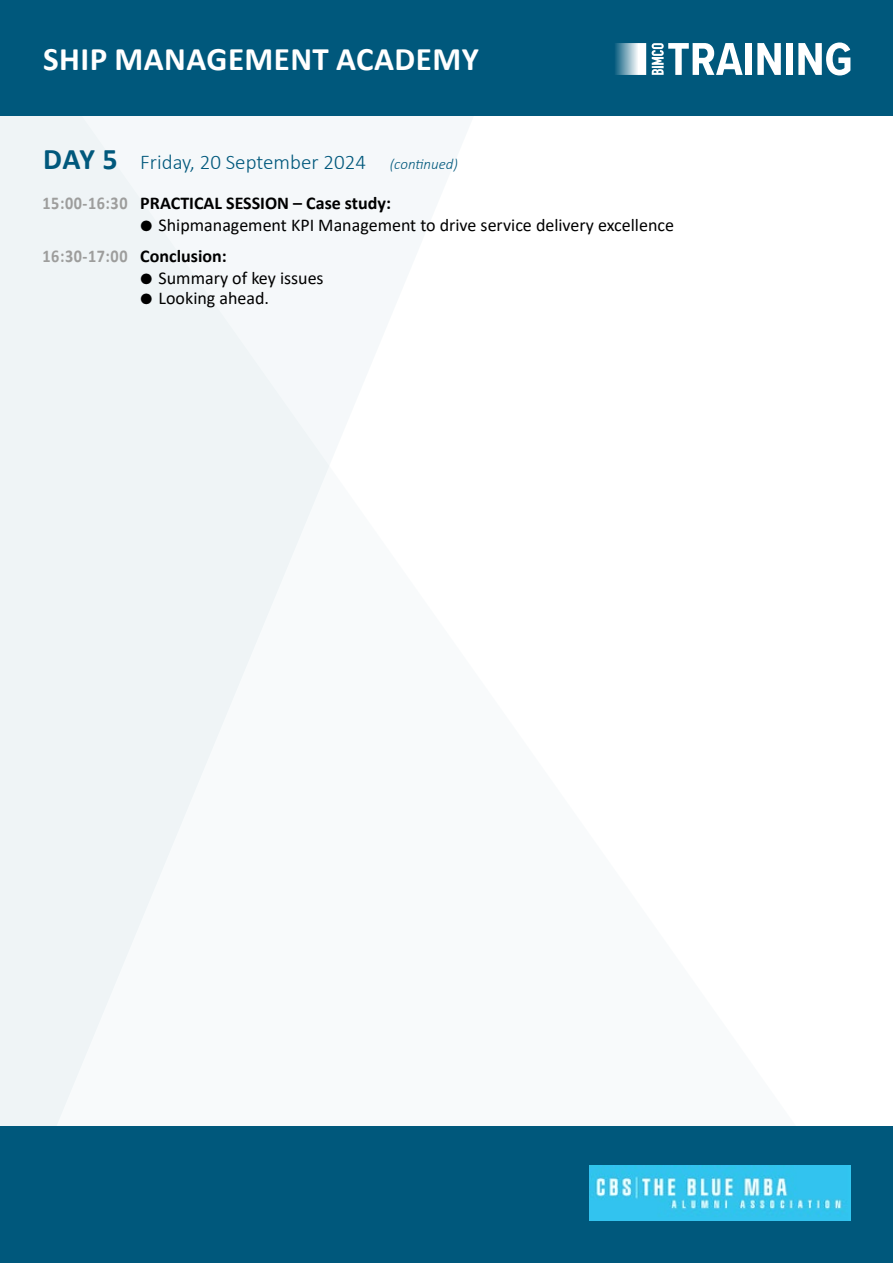
<style>
.page{position:relative;width:893px;height:1263px;background:#fff}
.page>*{position:absolute;margin:0;border:0;box-sizing:border-box;transform-origin:0 0}
.t1{font:700 33px "Calibri";letter-spacing:.015em;color:#fff}
.t2{font:300 21px "Calibri";color:#00587c}
.t3{font:18px/30.5px "Calibri";color:#000}
.t4{font:700 18px "Calibri";color:#000}
.s1{font-weight:700;font-size:30px}
.s2{font-style:italic;font-size:15px}
.s3{color:#9d9d9c}
.s4{font-family:"Proxima Nova Cond"}
.s5{font-weight:700;color:#9d9d9c}
.s6{font-weight:700}
</style>
<div class="page">
<svg style="left:0;top:115px;width:329px;height:1012px;fill:#eff4f6"></svg>
<div style="left:0;top:0;width:893px;height:115px;background:#00587c"></div>
<div style="left:0;top:1127px;width:893px;height:136px;background:#00587c"></div>
<div style="left:745px;top:43px;width:7px;height:32px;background:#fff"></div>
<svg style="left:757px;top:43px;width:24px;height:32px"></svg>
<div style="left:786px;top:43px;width:7px;height:32px;background:#fff"></div>
<svg style="left:798px;top:43px;width:52px;height:32px"></svg>
<svg style="left:652px;top:43px;width:91px;height:32px"></svg>
<svg style="left:615px;top:43px;width:31px;height:32px"></svg>
<img style="left:589px;top:1165px;width:261px;height:55px">
<h1 class="t1" style="left:43px;top:36px;width:437px">SHIP MANAGEMENT ACADEMY</h1>
<p class="t2" style="left:43px;top:149px;width:416px"><span class="s1">DAY 5</span> Friday, 20 September 2024 <span class="s2">(continued)</span></p>
<p class="t4" style="left:43px;top:190px;width:350px"><span class="s3">15:00-16:30</span> PRACTICAL SESSION – Case study:</p>
<p class="t3" style="left:43px;top:210px;width:633px;text-indent:98px"><span class="s4">●</span> Shipmanagement KPI Management to drive service delivery excellence<br><span class="s5">16:30-17:00</span> <span class="s6">Conclusion:</span></p>
<p class="t3" style="left:140px;top:262px;width:185px"><span class="s4">●</span> Summary of key issues</p>
<p class="t3" style="left:140px;top:283px;width:130px"><span class="s4">●</span> Looking ahead.</p>
</div>
